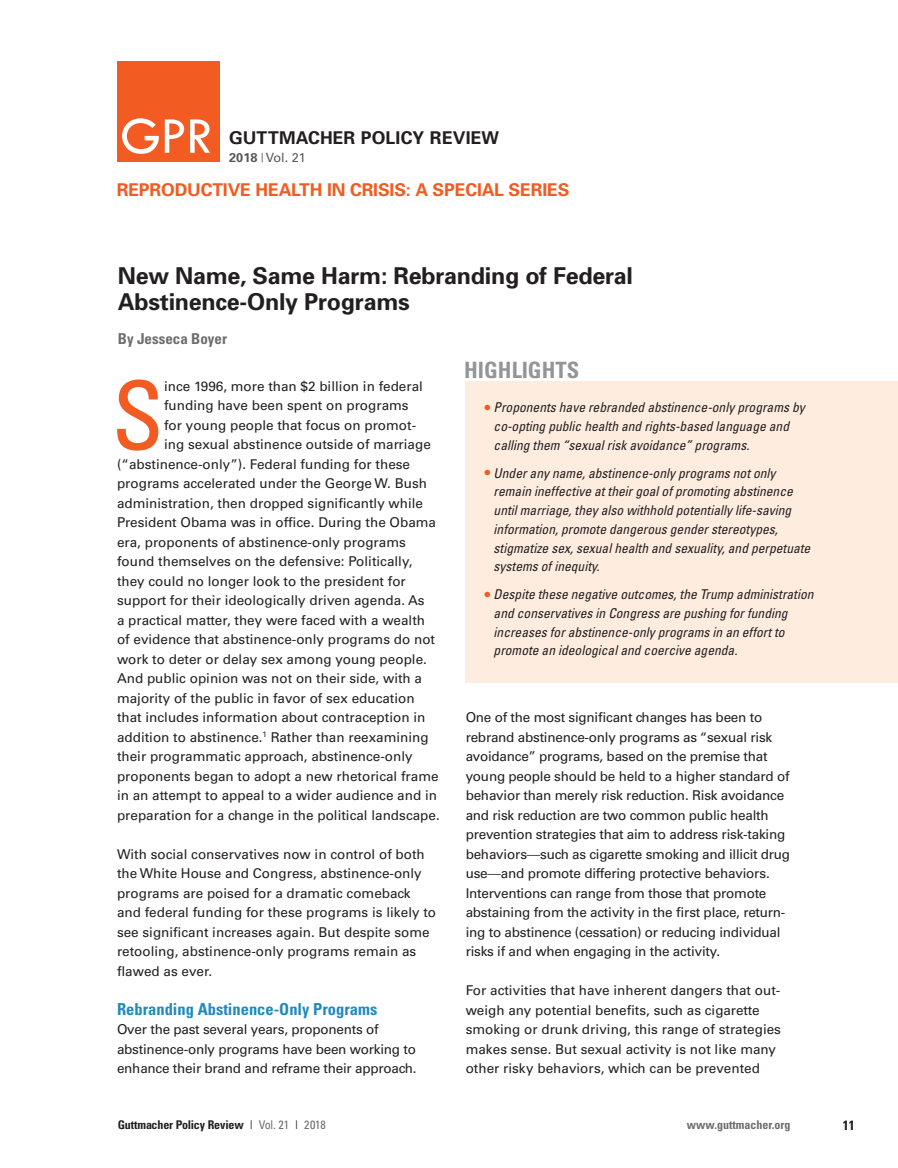
<style>
.page{position:relative;width:898px;height:1168px;background:#fff}
.page>*{position:absolute;margin:0;border:0;box-sizing:border-box;transform-origin:0 0}
.t1{font:condensed 94.5px "Univers";color:#f25b21}
.t2{font:500 53.55px "M Twentieth Century";color:#fff}
.t3{font:700 23.25px/25.5px "Univers";letter-spacing:-.01em;color:#231f20}
.t4{font:700 condensed 22.5px "Univers";color:#939598}
.t5{font:700 17.7px "Univers";letter-spacing:-.01em;color:#f25b21}
.t6{font:700 17.7px "Univers";color:#231f20}
.t7{font:700 condensed 16.5px "Univers";color:#2389bc}
.t8{font:700 condensed 15px "Univers";color:#6c6d70}
.t9{font:13.5px/19.5px "Univers";color:#231f20}
.t10{font:italic condensed 13.5px/18.8px "Univers";color:#231f20}
.t11{font:700 condensed 13.5px "Univers";color:#231f20}
.t12{font:12.75px "Univers";color:#57585a}
.t13{font:700 condensed 12px "Univers";letter-spacing:-.01em;color:#231f20}
.t14{font:700 condensed 12px "Univers";color:#6c6d70}
.s1{font-weight:700}
.s2{font-style:normal;font-size:18px;color:#f25b21}
.s3{font-stretch:condensed}
.s4{font-weight:400}
.s5{font-weight:400;color:#6c6d70}
</style>
<div class="page">
<div style="left:466px;top:382px;width:432px;height:301px;background:#feecdf"></div>
<div style="left:117px;top:62px;width:102px;height:100px;background:#f25b21"></div>
<h2 class="t2" style="left:120px;top:108px;width:94px">GPR</h2>
<h3 class="t6" style="left:229px;top:126px;width:271px">GUTTMACHER POLICY REVIEW</h3>
<p class="t12" style="left:229px;top:150px;width:78px"><span class="s1">2018</span> <sup>|</sup> Vol. 21</p>
<h3 class="t5" style="left:117px;top:178px;width:454px">REPRODUCTIVE HEALTH IN CRISIS: A SPECIAL SERIES</h3>
<h3 class="t3" style="left:118px;top:263px;width:517px">New Name, Same Harm: Rebranding of Federal<br>Abstinence-Only Programs</h3>
<p class="t8" style="left:118px;top:330px;width:111px">By Jesseca Boyer</p>
<h3 class="t4" style="left:464px;top:356px;width:116px">HIGHLIGHTS</h3>
<p class="t10" style="left:494px;top:398px;width:313px;text-indent:-9px"><span class="s2">•</span> Proponents have rebranded abstinence-only programs by co-opting public health and rights-based language and calling them “sexual risk avoidance” programs.</p>
<p class="t10" style="left:494px;top:463px;width:318px;text-indent:-9px"><span class="s2">•</span> Under any name, abstinence-only programs not only remain ineffective at their goal of promoting abstinence until marriage, they also withhold potentially life-saving information, promote dangerous gender stereotypes, stigmatize sex, sexual health and sexuality, and perpetuate systems of inequity.</p>
<p class="t10" style="left:494px;top:584px;width:321px;text-indent:-9px"><span class="s2">•</span> Despite these negative outcomes, the Trump administration and conservatives in Congress are pushing for funding increases for abstinence-only programs in an effort to promote an ideological and coercive agenda.</p>
<h1 class="t1" style="left:112px;top:356px;width:54px">S</h1>
<p class="t9" style="left:164px;top:376px;width:260px">ince 1996, more than $2 billion in federal</p>
<p class="t9" style="left:164px;top:396px;width:246px">funding have been spent on programs</p>
<p class="t9" style="left:164px;top:415px;width:253px">for young people that focus on promot-</p>
<p class="t9" style="left:164px;top:435px;width:268px">ing sexual abstinence outside of marriage</p>
<p class="t9" style="left:117px;top:454px;width:295px">(“abstinence-only”). Federal funding for these</p>
<p class="t9" style="left:117px;top:474px;width:311px">programs accelerated under the George W. Bush</p>
<p class="t9" style="left:117px;top:493px;width:308px">administration, then dropped significantly while</p>
<p class="t9" style="left:117px;top:513px;width:321px">President Obama was in office. During the Obama</p>
<p class="t9" style="left:117px;top:532px;width:290px">era, proponents of abstinence-only programs</p>
<p class="t9" style="left:117px;top:552px;width:297px">found themselves on the defensive: Politically,</p>
<p class="t9" style="left:117px;top:571px;width:290px">they could no longer look to the president for</p>
<p class="t9" style="left:117px;top:591px;width:309px">support for their ideologically driven agenda. As</p>
<p class="t9" style="left:117px;top:610px;width:309px">a practical matter, they were faced with a wealth</p>
<p class="t9" style="left:117px;top:630px;width:320px">of evidence that abstinence-only programs do not</p>
<p class="t9" style="left:117px;top:649px;width:311px">work to deter or delay sex among young people.</p>
<p class="t9" style="left:117px;top:669px;width:307px">And public opinion was not on their side, with a</p>
<p class="t9" style="left:117px;top:688px;width:299px">majority of the public in favor of sex education</p>
<p class="t9" style="left:117px;top:708px;width:310px">that includes information about contraception in</p>
<p class="t9" style="left:117px;top:727px;width:313px">addition to abstinence.<sup>1</sup> Rather than reexamining</p>
<p class="t9" style="left:117px;top:747px;width:297px">their programmatic approach, abstinence-only</p>
<p class="t9" style="left:117px;top:766px;width:323px">proponents began to adopt a new rhetorical frame</p>
<p class="t9" style="left:117px;top:786px;width:321px">in an attempt to appeal to a wider audience and in</p>
<p class="t9" style="left:117px;top:805px;width:324px">preparation for a change in the political landscape.</p>
<p class="t9" style="left:117px;top:844px;width:321px">With social conservatives now in control of both the White House and Congress, abstinence-only programs are poised for a dramatic comeback and federal funding for these programs is likely to see significant increases again. But despite some retooling, abstinence-only programs remain as flawed as ever.</p>
<p class="t7" style="left:117px;top:999px;width:262px">Rebranding Abstinence-Only Programs</p>
<p class="t9" style="left:117px;top:1020px;width:301px">Over the past several years, proponents of abstinence-only programs have been working to enhance their brand and reframe their approach.</p>
<p class="t9" style="left:466px;top:708px;width:326px">One of the most significant changes has been to rebrand abstinence-only programs as “sexual risk avoidance” programs, based on the premise that young people should be held to a higher standard of behavior than merely risk reduction. Risk avoidance and risk reduction are two common public health prevention strategies that aim to address risk-taking behaviors<span class="s3">—</span>such as cigarette smoking and illicit drug use<span class="s3">—</span>and promote differing protective behaviors.<br>Interventions can range from those that promote abstaining from the activity in the first place, return&shy;ing to abstinence (cessation) or reducing individual risks if and when engaging in the activity.</p>
<p class="t9" style="left:466px;top:981px;width:317px">For activities that have inherent dangers that out&shy;weigh any potential benefits, such as cigarette smoking or drunk driving, this range of strategies makes sense. But sexual activity is not like many other risky behaviors, which can be prevented</p>
<p class="t13" style="left:118px;top:1117px;width:209px">Guttmacher Policy Review <span class="s4">|</span> <span class="s5">Vol. 21</span> <span class="s4">|</span> <span class="s5">2018</span></p>
<p class="t14" style="left:687px;top:1117px;width:105px">www.guttmacher.org</p>
<p class="t11" style="left:843px;top:1116px;width:13px">11</p>
</div>
